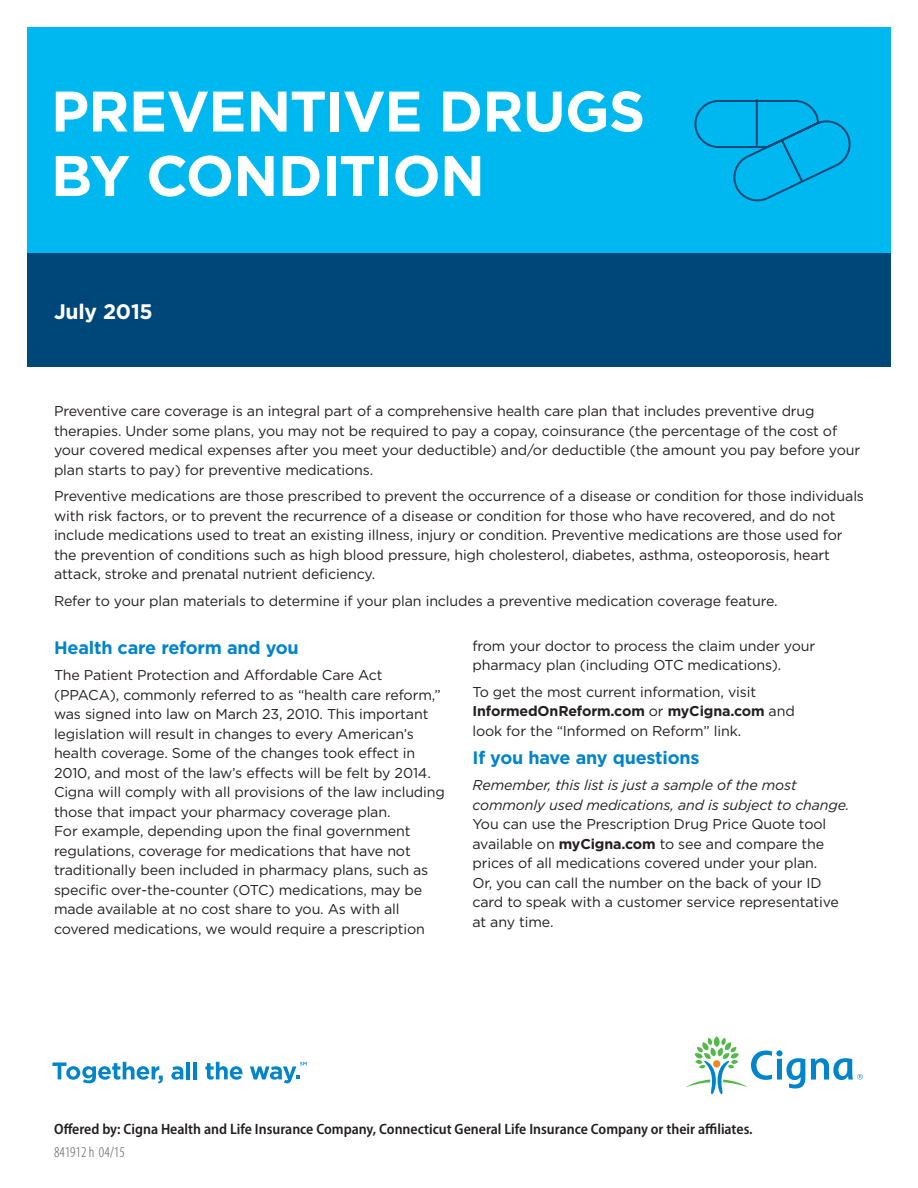
<style>
.page{position:relative;width:918px;height:1188px;background:#fff}
.page>*{position:absolute;margin:0;border:0;box-sizing:border-box;transform-origin:0 0}
.Headline_bold_40_45{font:700 57px "Gotham";letter-spacing:-.015em;color:#fff}
.Subheadline_bold_14{font:700 21px "Gotham";letter-spacing:-.01em;color:#fff}
.Subhead_body_bold_12{font:700 18px "Gotham";letter-spacing:-.01em;color:#0084ca}
.Body_copy__book_9_5{font:700 18px "Gotham";letter-spacing:-.01em;color:#0084ca}
.Offered_by_legal{font:600 semi-condensed 15px "Myriad Pro";color:#231f20}
.M-Legal_copy_Cat{font:300 condensed 15px "Myriad Pro";color:#57585a}
.Body_copy__book_9_5-2{font:14.25px/19.5px "Gotham";letter-spacing:-.01em;color:#231f20}
.s1{font-weight:700}
.s2{font-style:italic}
</style>
<div class="page">
<div style="left:27px;top:27px;width:864px;height:333px;background:#00b8f0"></div>
<div style="left:27px;top:254px;width:864px;height:113px;background:#004779"></div>
<svg style="left:694px;top:99px;width:157px;height:103px"></svg>
<svg style="left:686px;top:1036px;width:177px;height:58px"></svg>
<svg style="left:52px;top:1062px;width:111px;height:21px"></svg>
<svg style="left:171px;top:1066px;width:12px;height:14px"></svg>
<hr style="left:186px;top:1062px;width:4px;height:17px;background:#0084ca">
<hr style="left:193px;top:1062px;width:4px;height:17px;background:#0084ca">
<svg style="left:205px;top:1062px;width:38px;height:18px"></svg>
<svg style="left:250px;top:1062px;width:57px;height:21px"></svg>
<p class="Headline_bold_40_45" style="left:51px;top:78px;width:596px">PREVENTIVE DRUGS</p>
<p class="Headline_bold_40_45" style="left:51px;top:143px;width:435px">BY CONDITION</p>
<p class="Subheadline_bold_14" style="left:54px;top:299px;width:100px">July 2015</p>
<p class="Body_copy__book_9_5-2" style="left:54px;top:401px;width:808px">Preventive care coverage is an integral part of a comprehensive health care plan that includes preventive drug therapies. Under some plans, you may not be required to pay a copay, coinsurance (the percentage of the cost of your covered medical expenses after you meet your deductible) and/or deductible (the amount you pay before your plan starts to pay) for preventive medications.</p>
<p class="Body_copy__book_9_5-2" style="left:54px;top:486px;width:812px">Preventive medications are those prescribed to prevent the occurrence of a disease or condition for those individuals with risk factors, or to prevent the recurrence of a disease or condition for those who have recovered, and do not include medications used to treat an existing illness, injury or condition. Preventive medications are those used for the prevention of conditions such as high blood pressure, high cholesterol, diabetes, asthma, osteoporosis, heart attack, stroke and prenatal nutrient deficiency.</p>
<p class="Body_copy__book_9_5-2" style="left:54px;top:591px;width:725px">Refer to your plan materials to determine if your plan includes a preventive medication coverage feature.</p>
<p class="Subhead_body_bold_12" style="left:54px;top:637px;width:246px">Health care reform and you</p>
<p class="Body_copy__book_9_5-2" style="left:54px;top:665px;width:392px">The Patient Protection and Affordable Care Act (PPACA), commonly referred to as “health care reform,” was signed into law on March 23, 2010. This important legislation will result in changes to every American’s health coverage. Some of the changes took effect in 2010, and most of the law’s effects will be felt by 2014.<br>Cigna will comply with all provisions of the law including those that impact your pharmacy coverage plan.<br>For example, depending upon the final government regulations, coverage for medications that have not traditionally been included in pharmacy plans, such as specific over-the-counter (OTC) medications, may be made available at no cost share to you. As with all covered medications, we would require a prescription</p>
<p class="Body_copy__book_9_5-2" style="left:472px;top:635px;width:344px">from your doctor to process the claim under your pharmacy plan (including OTC medications).</p>
<p class="Body_copy__book_9_5-2" style="left:472px;top:682px;width:324px">To get the most current information, visit<br><span class="s1">InformedOnReform.com</span> or <span class="s1">myCigna.com</span> and look for the “Informed on Reform” link.</p>
<p class="Body_copy__book_9_5" style="left:472px;top:747px;width:229px">If you have any questions</p>
<p class="Body_copy__book_9_5-2" style="left:472px;top:775px;width:379px"><span class="s2">Remember, this list is just a sample of the most commonly used medications, and is subject to change.<br></span>You can use the Prescription Drug Price Quote tool available on <span class="s1">myCigna.com</span> to see and compare the prices of all medications covered under your plan.<br>Or, you can call the number on the back of your ID card to speak with a customer service representative at any time.</p>
<p class="Offered_by_legal" style="left:54px;top:1120px;width:700px">Offered by: Cigna Health and Life Insurance Company, Connecticut General Life Insurance Company or their affiliates.</p>
<p class="M-Legal_copy_Cat" style="left:54px;top:1144px;width:72px">841912 h 04/15</p>
</div>
